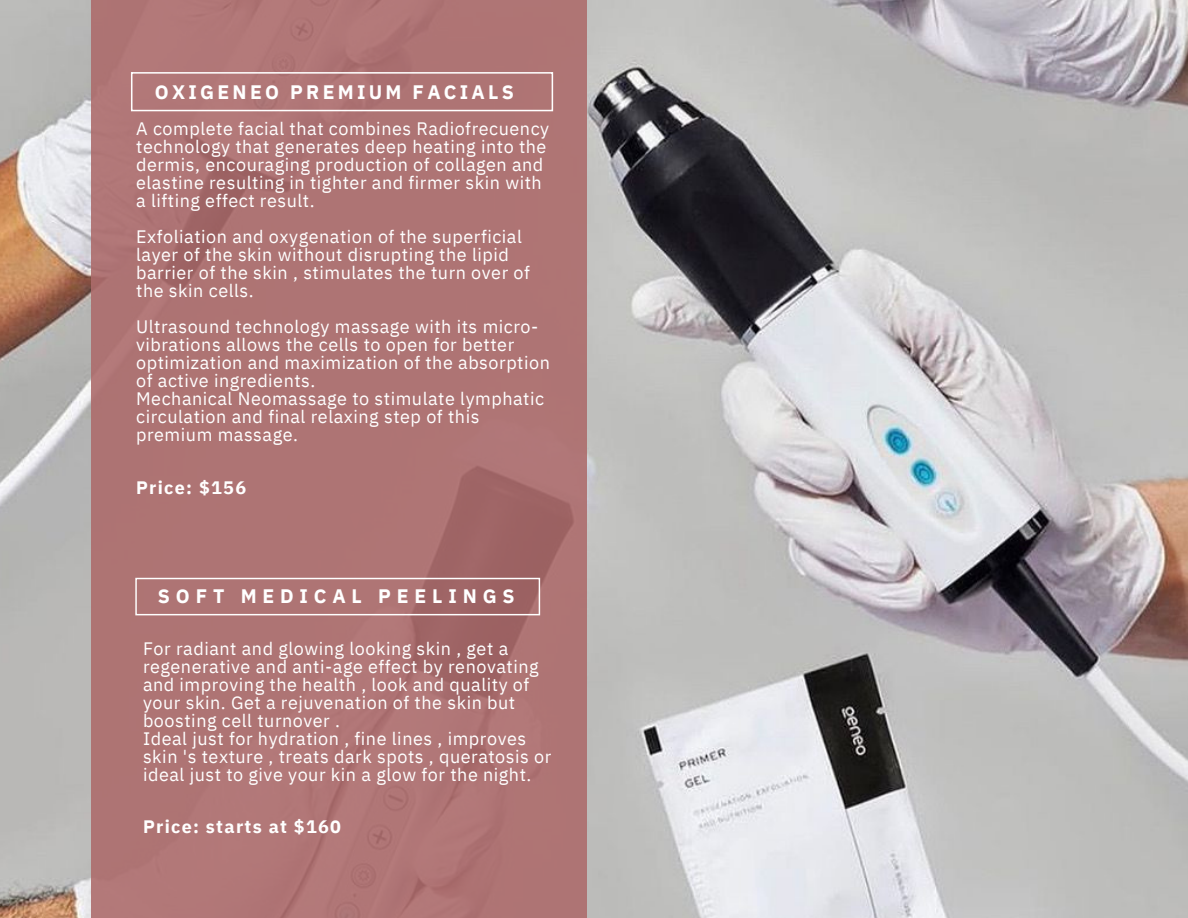
<style>
.page{position:relative;width:1188px;height:918px;background:#fff}
.page>*{position:absolute;margin:0;border:0;box-sizing:border-box;transform-origin:0 0}
.t1{font:700 19.5px "IBM Plex Sans";letter-spacing:.17em;color:#fff}
.t2{font:700 19.5px "IBM Plex Sans";letter-spacing:.3em;color:#fff}
.t3{font:18px/18px "IBM Plex Sans";letter-spacing:.03em;color:#fff}
.t4{font:700 18px "IBM Plex Sans";letter-spacing:.07em;color:#fff}
</style>
<div class="page">
<img style="left:0;top:0;width:1188px;height:918px">
<div style="left:92px;top:0;width:495px;height:918px;background:#ae7474"></div>
<svg style="left:131px;top:72px;width:422px;height:39px"></svg>
<svg style="left:135px;top:578px;width:405px;height:37px"></svg>
<p class="t1" style="left:155px;top:79px;width:361px">OXIGENEO PREMIUM FACIALS</p>
<p class="t3" style="left:136px;top:119px;width:415px">A complete facial that combines Radiofrecuency technology that generates deep heating into the dermis, encouraging production of collagen and elastine resulting in tighter and firmer skin with a lifting effect result.</p>
<p class="t3" style="left:136px;top:227px;width:395px">Exfoliation and oxygenation of the superficial layer of the skin without disrupting the lipid barrier of the skin , stimulates the turn over of the skin cells.</p>
<p class="t3" style="left:136px;top:317px;width:415px">Ultrasound technology massage with its micro&shy;vibrations allows the cells to open for better optimization and maximization of the absorption of active ingredients.<br>Mechanical Neomassage to stimulate lymphatic circulation and final relaxing step of this premium massage.</p>
<p class="t4" style="left:136px;top:476px;width:112px">Price: $156</p>
<p class="t2" style="left:158px;top:583px;width:358px">SOFT MEDICAL PEELINGS</p>
<p class="t3" style="left:143px;top:640px;width:410px">For radiant and glowing looking skin , get a regenerative and anti-age effect by renovating and improving the health , look and quality of your skin. Get a rejuvenation of the skin but boosting cell turnover .<br>Ideal just for hydration , fine lines , improves skin 's texture , treats dark spots , queratosis or ideal just to give your kin a glow for the night.</p>
<p class="t4" style="left:143px;top:815px;width:200px">Price: starts at $160</p>
</div>
